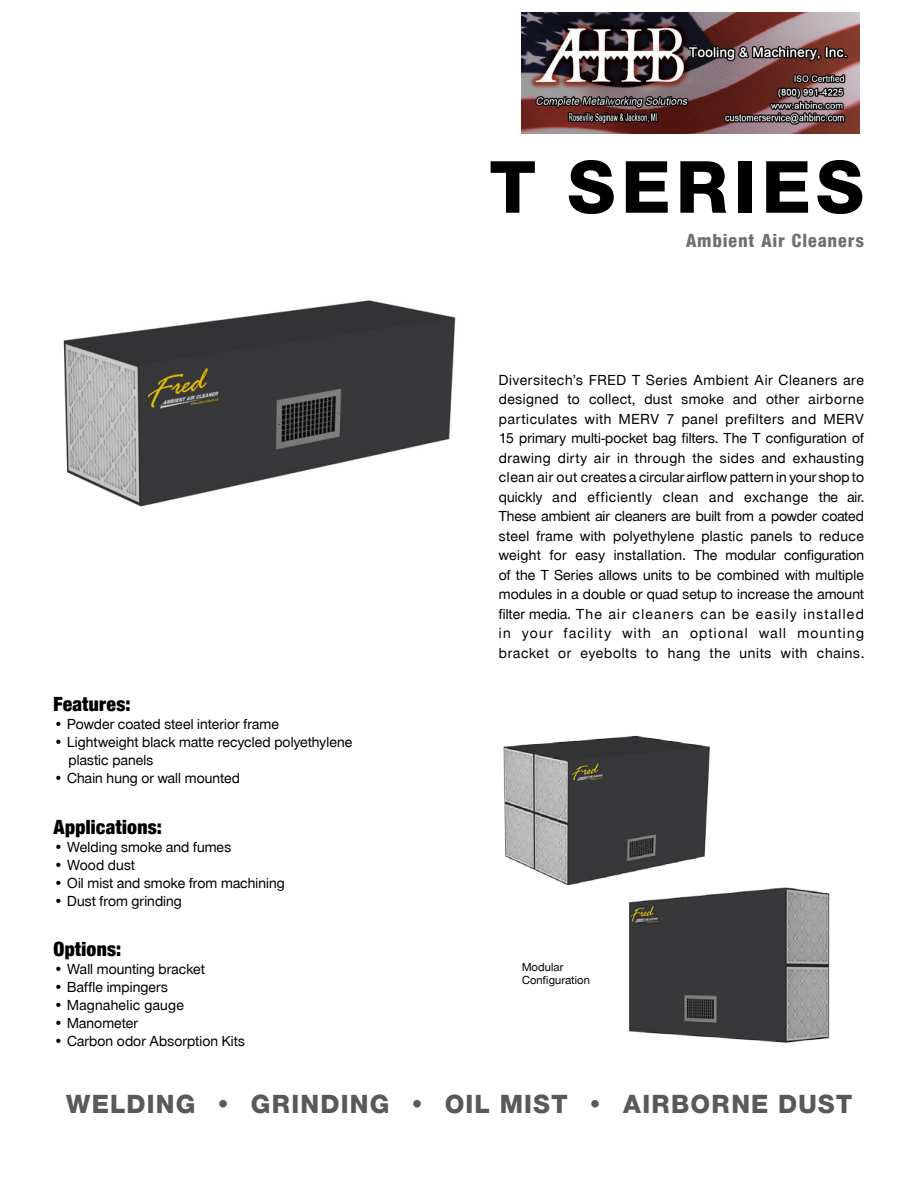
<style>
.page{position:relative;width:918px;height:1188px;background:#fff}
.page>*{position:absolute;margin:0;border:0;box-sizing:border-box;transform-origin:0 0}
.t1{font:77.25px "Nimbus San Nov D Heav";letter-spacing:.09em;color:#000}
.t2{font:27px "Nimbus San Nov D Heav";letter-spacing:.065em;color:#58595b}
.t3{font:21px "Nimbus San Nov D Blac Cond";letter-spacing:.015em;color:#000}
.t4{font:19.5px "Nimbus San Nov D Heav Cond";letter-spacing:.065em;color:#6f7070}
.t5{font:500 15px/19.5px "Nimbus San Nov D";letter-spacing:.01em;color:#000}
.t6{font:500 12px/13.5px "Nimbus San Nov D";letter-spacing:.015em;color:#000}
</style>
<div class="page">
<img style="left:503px;top:735px;width:327px;height:308px">
<img style="left:63px;top:300px;width:393px;height:207px">
<img style="left:522px;top:13px;width:337px;height:120px">
<h1 class="t1" style="left:491px;top:143px;width:375px">T SERIES</h1>
<h3 class="t4" style="left:686px;top:229px;width:179px">Ambient Air Cleaners</h3>
<h3 class="t3" style="left:53px;top:692px;width:78px">Features:</h3>
<p class="t5" style="left:53px;top:715px;width:227px">• Powder coated steel interior frame</p>
<p class="t5" style="left:68px;top:733px;width:285px;line-height:18px;text-indent:-15px">• Lightweight black matte recycled polyethylene plastic panels</p>
<p class="t5" style="left:53px;top:769px;width:188px">• Chain hung or wall mounted</p>
<h3 class="t3" style="left:53px;top:814px;width:109px">Applications:</h3>
<p class="t5" style="left:53px;top:837px;width:179px">• Welding smoke and fumes</p>
<p class="t5" style="left:53px;top:855px;width:83px">• Wood dust</p>
<p class="t5" style="left:53px;top:873px;width:233px">• Oil mist and smoke from machining</p>
<p class="t5" style="left:53px;top:891px;width:130px">• Dust from grinding</p>
<h3 class="t3" style="left:53px;top:936px;width:69px">Options:</h3>
<p class="t5" style="left:53px;top:959px;width:153px">• Wall mounting bracket</p>
<p class="t5" style="left:53px;top:977px;width:116px">• Baffle impingers</p>
<p class="t5" style="left:53px;top:995px;width:132px">• Magnahelic gauge</p>
<p class="t5" style="left:53px;top:1013px;width:86px">• Manometer</p>
<p class="t5" style="left:53px;top:1031px;width:193px">• Carbon odor Absorption Kits</p>
<p class="t5" style="left:499px;top:370px;width:367px;text-align:justify">Diversitech’s FRED T Series Ambient Air Cleaners are designed to collect, dust smoke and other airborne particulates with MERV 7 panel prefilters and MERV 15 primary multi-pocket bag filters. The T configuration of drawing dirty air in through the sides and exhausting clean air out creates a circular airflow pattern in your shop to quickly and efficiently clean and exchange the air.<br>These ambient air cleaners are built from a powder coated steel frame with polyethylene plastic panels to reduce weight for easy installation. The modular configuration of the T Series allows units to be combined with multiple modules in a double or quad setup to increase the amount filter media. The air cleaners can be easily installed in your facility with an optional wall mounting bracket or eyebolts to hang the units with chains.</p>
<p class="t6" style="left:522px;top:960px;width:69px">Modular<br>Configuration</p>
<h2 class="t2" style="left:66px;top:1089px;width:787px">WELDING • GRINDING • OIL MIST • AIRBORNE DUST</h2>
</div>
